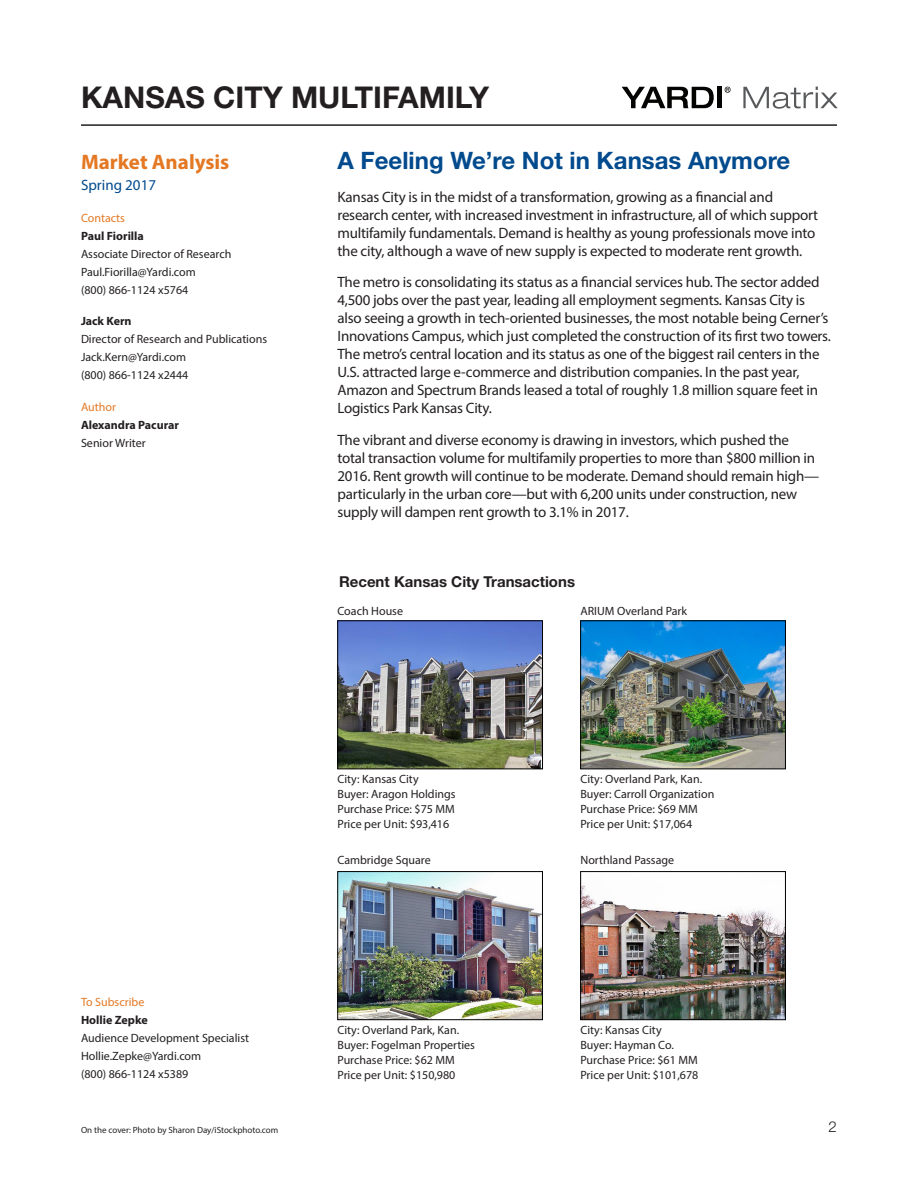
<style>
.page{position:relative;width:918px;height:1188px;background:#fff}
.page>*{position:absolute;margin:0;border:0;box-sizing:border-box;transform-origin:0 0}
.Heading_1{font:700 30px "Helvetica Neue LT Std";color:#231f20}
.Matrix_Head{font:700 24px "Helvetica Neue LT Std";color:#004a8d}
.Matrix_Body_Note{font:700 21px "Myriad Pro";color:#e47823}
.Matrix_Body{font:15px/18px "Myriad Pro";letter-spacing:-.015em;color:#231f20}
.Matrix_Chart_Heads{font:700 15px "Helvetica Neue LT Std";color:#231f20}
.Matrix_Body_Note-2{font:15px "Myriad Pro";color:#004a8d}
.t1{font:300 15px "Helvetica Neue LT Std";color:#231f20}
.Matrix_Body_Note-3{font:12px/18px "Myriad Pro";color:#231f20}
.Matrix_Body_Note-4{font:700 12px/18px "Myriad Pro";color:#231f20}
.Matrix_Body_Note-5{font:12px "Myriad Pro";color:#e47823}
.Matrix_Body_Note-6{font:9px "Myriad Pro";color:#231f20}
.s1{font-weight:700}
.s2{font-weight:400}
</style>
<div class="page">
<hr style="left:81px;top:124px;width:756px;height:2px;background:#231f20">
<svg style="left:622px;top:87px;width:92px;height:21px"></svg>
<div style="left:717px;top:87px;width:5px;height:21px;background:#040503"></div>
<svg style="left:725px;top:87px;width:6px;height:6px"></svg>
<svg style="left:743px;top:87px;width:95px;height:22px"></svg>
<img style="left:340px;top:873px;width:201px;height:145px">
<div style="left:338px;top:871px;width:205px;height:149px;border:1px solid #000"></div>
<img style="left:582px;top:623px;width:202px;height:144px">
<div style="left:580px;top:621px;width:206px;height:148px;border:1px solid #000"></div>
<img style="left:582px;top:885px;width:202px;height:133px">
<div style="left:580px;top:871px;width:206px;height:149px;border:1px solid #000"></div>
<img style="left:340px;top:623px;width:201px;height:144px">
<div style="left:338px;top:621px;width:205px;height:148px;border:1px solid #000"></div>
<p class="Heading_1" style="left:81px;top:79px;width:410px">KANSAS CITY MULTIFAMILY</p>
<p class="Matrix_Body_Note" style="left:81px;top:149px;width:150px">Market Analysis</p>
<p class="Matrix_Body_Note-2" style="left:81px;top:176px;width:77px">Spring 2017</p>
<p class="Matrix_Body_Note-5" style="left:81px;top:210px;width:46px">Contacts</p>
<p class="Matrix_Body_Note-3" style="left:81px;top:227px;width:152px"><span class="s1">Paul Fiorilla<br></span>Associate Director of Research<br>Paul.Fiorilla@Yardi.com<br>(800) 866-1124 x5764</p>
<p class="Matrix_Body_Note-3" style="left:81px;top:312px;width:188px"><span class="s1">Jack Kern<br></span>Director of Research and Publications<br>Jack.Kern@Yardi.com<br>(800) 866-1124 x2444</p>
<p class="Matrix_Body_Note-5" style="left:81px;top:399px;width:36px">Author</p>
<p class="Matrix_Body_Note-4" style="left:81px;top:415px;width:100px">Alexandra Pacurar<br><span class="s2">Senior Writer</span></p>
<p class="Matrix_Head" style="left:338px;top:145px;width:454px">A Feeling We’re Not in Kansas Anymore</p>
<p class="Matrix_Body" style="left:338px;top:188px;width:482px">Kansas City is in the midst of a transformation, growing as a financial and research center, with increased investment in infrastructure, all of which support multifamily fundamentals. Demand is healthy as young professionals move into the city, although a wave of new supply is expected to moderate rent growth.</p>
<p class="Matrix_Body" style="left:338px;top:273px;width:495px">The metro is consolidating its status as a financial services hub. The sector added 4,500 jobs over the past year, leading all employment segments. Kansas City is also seeing a growth in tech-oriented businesses, the most notable being Cerner’s Innovations Campus, which just completed the construction of its first two towers.<br>The metro’s central location and its status as one of the biggest rail centers in the U.S. attracted large e-commerce and distribution companies. In the past year, Amazon and Spectrum Brands leased a total of roughly 1.8 million square feet in Logistics Park Kansas City.</p>
<p class="Matrix_Body" style="left:338px;top:431px;width:483px">The vibrant and diverse economy is drawing in investors, which pushed the total transaction volume for multifamily properties to more than $800 million in 2016. Rent growth will continue to be moderate. Demand should remain high— particularly in the urban core—but with 6,200 units under construction, new supply will dampen rent growth to 3.1% in 2017.</p>
<p class="Matrix_Chart_Heads" style="left:339px;top:572px;width:238px">Recent Kansas City Transactions</p>
<p class="Matrix_Body_Note-3" style="left:338px;top:601px;width:67px">Coach House</p>
<p class="Matrix_Body_Note-3" style="left:580px;top:601px;width:108px">ARIUM Overland Park</p>
<p class="Matrix_Body_Note-5" style="left:81px;top:994px;width:65px">To Subscribe</p>
<p class="Matrix_Body_Note-3" style="left:81px;top:1011px;width:170px"><span class="s1">Hollie Zepke<br></span>Audience Development Specialist<br>Hollie.Zepke@Yardi.com<br>(800) 866-1124 x5389</p>
<p class="Matrix_Body_Note-6" style="left:81px;top:1124px;width:199px">On the cover: Photo by Sharon Day/iStockphoto.com</p>
<p class="Matrix_Body_Note-3" style="left:338px;top:770px;width:83px">City: Kansas City</p>
<p class="Matrix_Body_Note-3" style="left:338px;top:786px;width:120px;line-height:15px">Buyer: Aragon Holdings<br>Purchase Price: $75 MM</p>
<p class="Matrix_Body_Note-3" style="left:338px;top:815px;width:113px">Price per Unit: $93,416</p>
<p class="Matrix_Body_Note-3" style="left:338px;top:851px;width:95px">Cambridge Square</p>
<p class="Matrix_Body_Note-3" style="left:338px;top:1022px;width:139px;line-height:15px">City: Overland Park, Kan.<br>Buyer: Fogelman Properties<br>Purchase Price: $62 MM</p>
<p class="Matrix_Body_Note-3" style="left:338px;top:1066px;width:119px">Price per Unit: $150,980</p>
<p class="Matrix_Body_Note-3" style="left:580px;top:770px;width:123px">City: Overland Park, Kan.</p>
<p class="Matrix_Body_Note-3" style="left:580px;top:786px;width:135px;line-height:15px">Buyer: Carroll Organization<br>Purchase Price: $69 MM</p>
<p class="Matrix_Body_Note-3" style="left:580px;top:815px;width:113px">Price per Unit: $17,064</p>
<p class="Matrix_Body_Note-3" style="left:580px;top:851px;width:95px">Northland Passage</p>
<p class="Matrix_Body_Note-3" style="left:580px;top:1022px;width:95px;line-height:15px">City: Kansas City<br>Buyer: Hayman Co.</p>
<p class="Matrix_Body_Note-3" style="left:580px;top:1051px;width:119px">Purchase Price: $61 MM</p>
<p class="Matrix_Body_Note-3" style="left:580px;top:1066px;width:119px">Price per Unit: $101,678</p>
<p class="t1" style="left:829px;top:1118px;width:10px">2</p>
</div>
